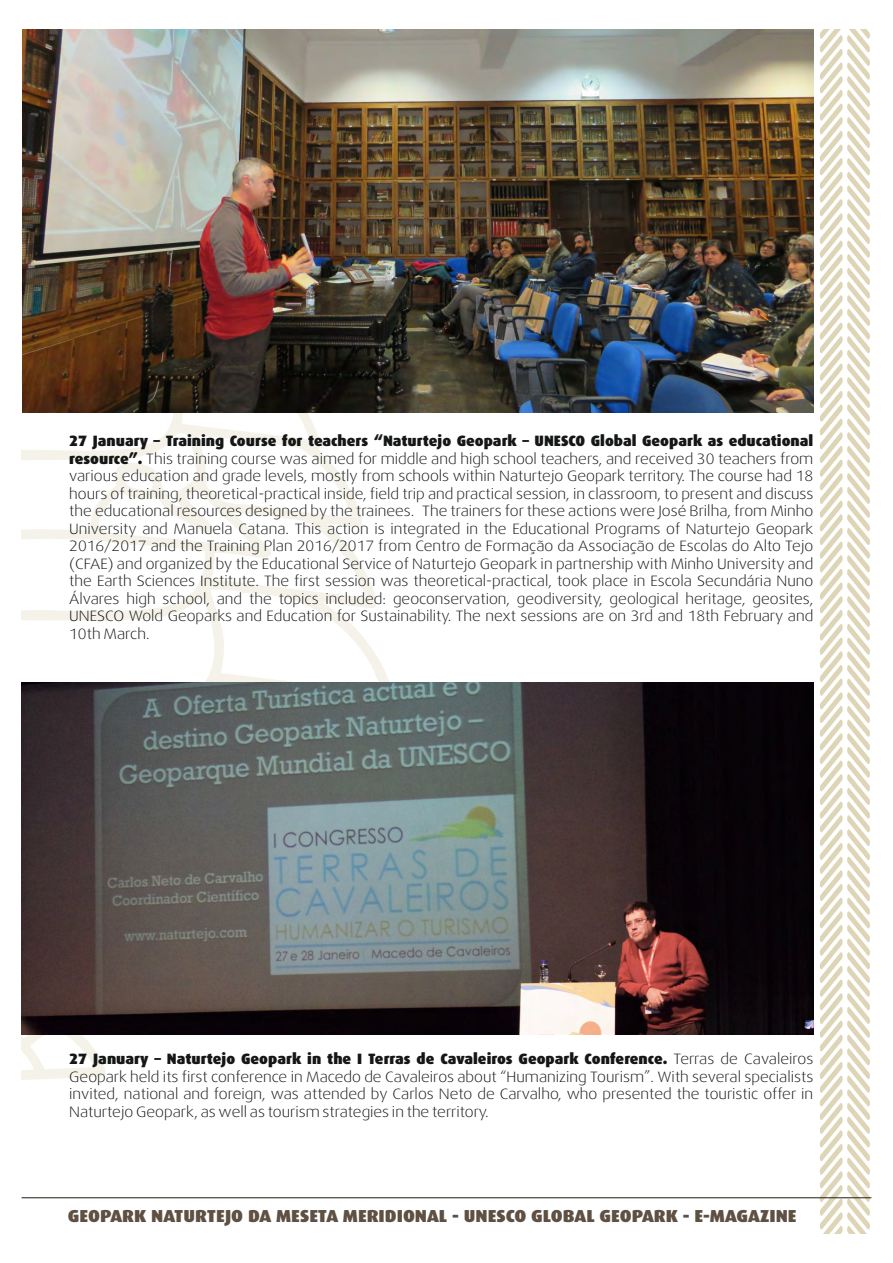
<style>
.page{position:relative;width:893px;height:1263px;background:#fff}
.page>*{position:absolute;margin:0;border:0;box-sizing:border-box;transform-origin:0 0}
.t1{font:900 17.4px "Dax";color:#5e5043;scale:1.06 1}
.t2{font:300 15px/17.5px "Dax Wide";color:#151616;text-align:justify}
.t3{font:900 15px "Dax";color:#151616}
.s1{font-family:"Dax";font-weight:900}
.s2{font-family:"Dax Wide";font-weight:300}
</style>
<div class="page">
<svg style="left:22px;top:412px;width:391px;height:668px"></svg>
<svg style="left:820px;top:30px;width:50px;height:1203px"></svg>
<hr style="left:22px;top:1197px;width:849px;height:1px;background:#221a0f">
<img style="left:22px;top:30px;width:791px;height:382px">
<img style="left:22px;top:682px;width:791px;height:353px">
<p class="t3" style="left:69px;top:432px;width:746px">27 January – Training Course for teachers “Naturtejo Geopark – UNESCO Global Geopark as educational</p>
<p class="t2" style="left:69px;top:449px;width:746px"><span class="s1">resource”.</span> This training course was aimed for middle and high school teachers, and received 30 teachers from various education and grade levels, mostly from schools within Naturtejo Geopark territory. The course had 18 hours of training, theoretical-practical inside, field trip and practical session, in classroom, to present and discuss the educational resources designed by the trainees. The trainers for these actions were José Brilha, from Minho University and Manuela Catana. This action is integrated in the Educational Programs of Naturtejo Geopark 2016/2017 and the Training Plan 2016/2017 from Centro de Formação da Associação de Escolas do Alto Tejo (CFAE) and organized by the Educational Service of Naturtejo Geopark in partnership with Minho University and the Earth Sciences Institute. The first session was theoretical-practical, took place in Escola Secundária Nuno Álvares high school, and the topics included: geoconservation, geodiversity, geological heritage, geosites, UNESCO Wold Geoparks and Education for Sustainability. The next sessions are on 3rd and 18th February and 10th March.</p>
<p class="t3" style="left:69px;top:1050px;width:745px">27 January – Naturtejo Geopark in the I Terras de Cavaleiros Geopark Conference. <span class="s2">Terras de Cavaleiros</span></p>
<p class="t2" style="left:69px;top:1067px;width:745px">Geopark held its first conference in Macedo de Cavaleiros about “Humanizing Tourism”. With several specialists invited, national and foreign, was attended by Carlos Neto de Carvalho, who presented the touristic offer in Naturtejo Geopark, as well as tourism strategies in the territory.</p>
<p class="t1" style="left:68px;top:1206px;width:689px">GEOPARK NATURTEJO DA MESETA MERIDIONAL - UNESCO GLOBAL GEOPARK - E-MAGAZINE</p>
</div>
